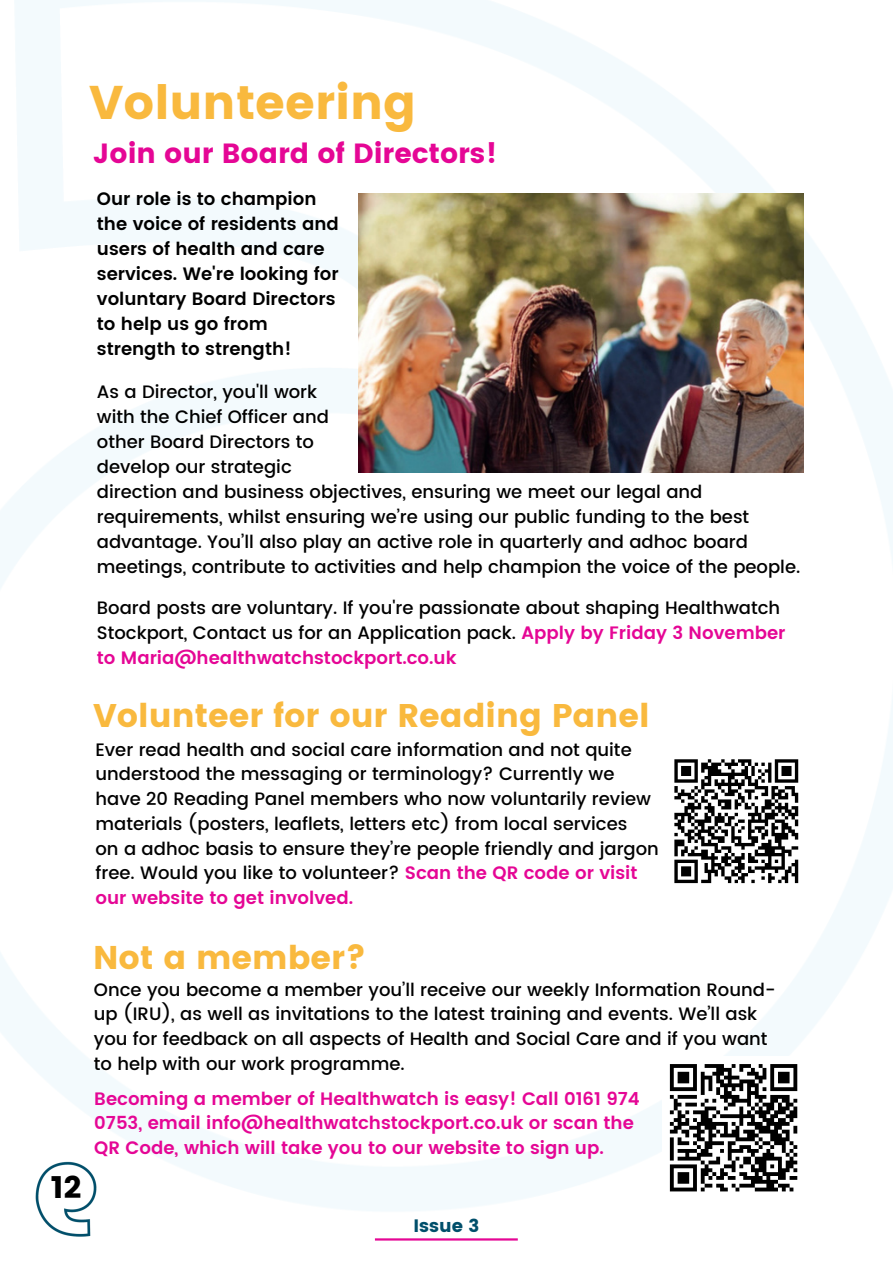
<style>
.page{position:relative;width:893px;height:1264px;background:#fff}
.page>*{position:absolute;margin:0;border:0;box-sizing:border-box;transform-origin:0 0}
.t1{font:47.25px "Poppins";color:#f9b93e}
.t2{font:32.7px "Poppins";color:#f9b93e}
.t3{font:30.75px "Poppins";color:#000}
.t4{font:27.75px "Poppins";color:#e50695}
.t5{font:500 18px/24.8px "Poppins";color:#000}
.t6{font:600 18px/24.8px "Poppins";color:#e50695}
.t7{font:600 18px "Poppins";color:#000}
.t8{font:18px "Poppins";color:#004f6b}
.s1{font-weight:500;color:#000}
.s2{font-weight:600;color:#e50695}
</style>
<div class="page">
<img style="left:0;top:0;width:892px;height:1211px">
<hr style="left:375px;top:1238px;width:142px;height:2px;background:#e50695">
<div style="left:662px;top:1056px;width:143px;height:143px;background:#fff"></div>
<svg style="left:669px;top:1064px;width:129px;height:128px"></svg>
<div style="left:667px;top:752px;width:137px;height:137px;background:#fff"></div>
<svg style="left:674px;top:759px;width:125px;height:125px"></svg>
<img style="left:36px;top:1161px;width:60px;height:76px">
<img style="left:358px;top:194px;width:445px;height:279px">
<p class="t1" style="left:89px;top:75px;width:328px">Volunteering</p>
<p class="t4" style="left:93px;top:137px;width:405px">Join our Board of Directors!</p>
<p class="t7" style="left:97px;top:188px;width:221px">Our role is to champion</p>
<p class="t7" style="left:97px;top:213px;width:243px">the voice of residents and</p>
<p class="t7" style="left:97px;top:238px;width:229px">users of health and care</p>
<p class="t7" style="left:97px;top:263px;width:243px">services. We're looking for</p>
<p class="t7" style="left:97px;top:288px;width:240px">voluntary Board Directors</p>
<p class="t7" style="left:97px;top:313px;width:172px">to help us go from</p>
<p class="t7" style="left:97px;top:338px;width:196px">strength to strength!</p>
<p class="t5" style="left:97px;top:379px;width:222px">As a Director, you'll work</p>
<p class="t5" style="left:97px;top:404px;width:233px">with the Chief Officer and</p>
<p class="t5" style="left:97px;top:429px;width:219px">other Board Directors to</p>
<p class="t5" style="left:97px;top:454px;width:196px">develop our strategic</p>
<p class="t5" style="left:97px;top:479px;width:705px">direction and business objectives, ensuring we meet our legal and requirements, whilst ensuring we’re using our public funding to the best advantage. You’ll also play an active role in quarterly and adhoc board meetings, contribute to activities and help champion the voice of the people.</p>
<p class="t5" style="left:97px;top:595px;width:684px">Board posts are voluntary. If you're passionate about shaping Healthwatch</p>
<p class="t6" style="left:97px;top:620px;width:690px"><span class="s1">Stockport, Contact us for an Application pack.</span> Apply by Friday 3 November to Maria@healthwatchstockport.co.uk</p>
<p class="t2" style="left:93px;top:696px;width:558px">Volunteer for our Reading Panel</p>
<p class="t5" style="left:95px;top:737px;width:537px">Ever read health and social care information and not quite understood the messaging or terminology? Currently we</p>
<p class="t5" style="left:95px;top:786px;width:557px">have 20 Reading Panel members who now voluntarily review materials (posters, leaflets, letters etc) from local services</p>
<p class="t5" style="left:95px;top:836px;width:565px">on a adhoc basis to ensure they’re people friendly and jargon free. Would you like to volunteer? <span class="s2">Scan the QR code or visit our website to get involved.</span></p>
<p class="t3" style="left:51px;top:1169px;width:32px">12</p>
<p class="t2" style="left:93px;top:938px;width:275px">Not a member?</p>
<p class="t5" style="left:94px;top:976px;width:683px">Once you become a member you’ll receive our weekly Information Round&shy;up (IRU), as well as invitations to the latest training and events. We’ll ask you for feedback on all aspects of Health and Social Care and if you want</p>
<p class="t5" style="left:94px;top:1051px;width:312px">to help with our work programme.</p>
<p class="t6" style="left:94px;top:1086px;width:547px">Becoming a member of Healthwatch is easy! Call 0161 974<br>0753, email info@healthwatchstockport.co.uk or scan the<br>QR Code, which will take you to our website to sign up.</p>
<p class="t8" style="left:413px;top:1215px;width:67px">Issue 3</p>
</div>
